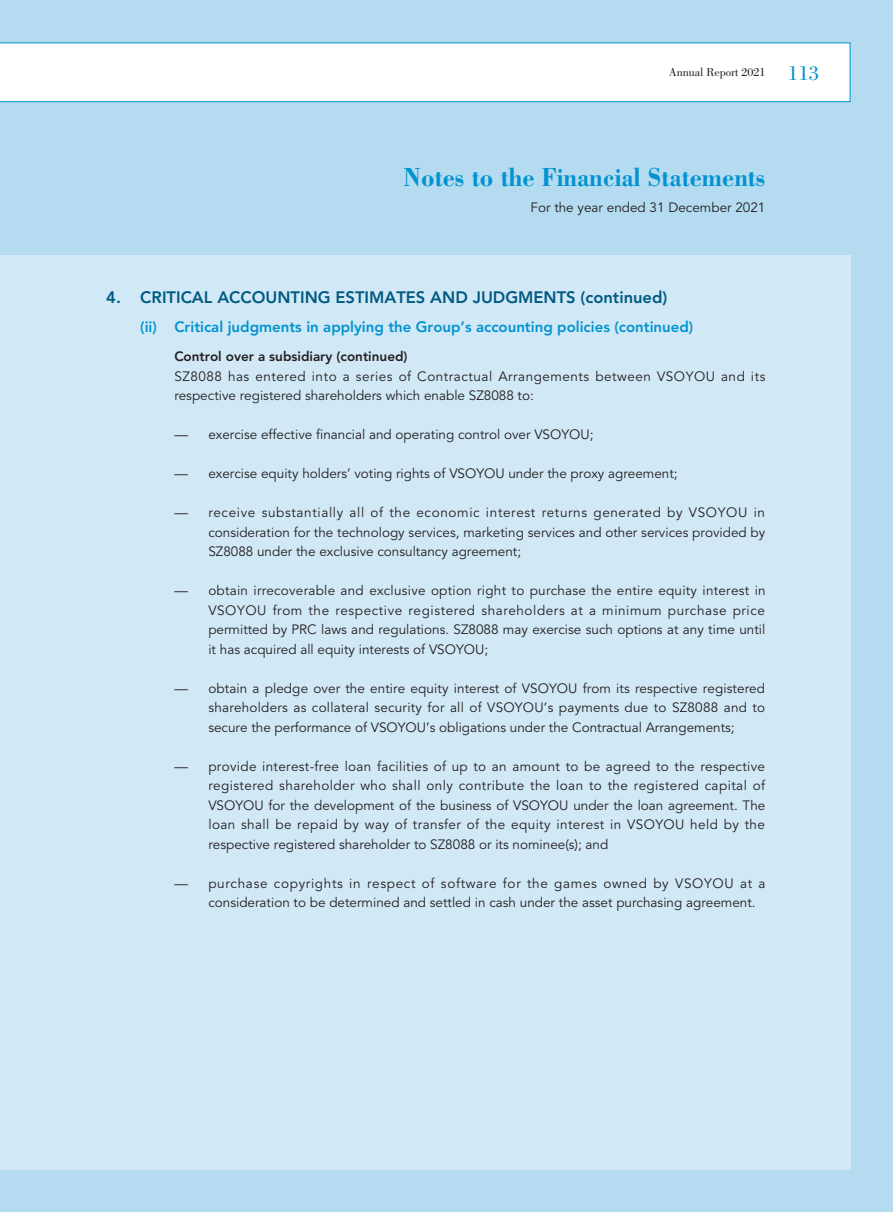
<style>
.page{position:relative;width:893px;height:1212px;background:#b5dbf1}
.page>*{position:absolute;margin:0;border:0;box-sizing:border-box;transform-origin:0 0}
.t1{font:700 27px "Bodoni Std";color:#0093d0;scale:.9 1}
._01_H1{font:800 16.5px "Avenir LT Std";color:#005a81}
._02_H2{font:800 15px "Avenir LT Std";color:#0093d0}
._00_txt{font:13.5px/19.5px "Avenir LT Std";color:#231f20;text-align:justify}
._00_txt-2{font:13.5px/19.5px "Avenir LT Std";letter-spacing:.04em;color:#231f20}
._03_H3{font:800 13.5px "Avenir LT Std";color:#231f20}
.t2{font:12px "Bodoni Std";color:#231f20}
.s1{font-size:21px;color:#0093d0}
</style>
<div class="page">
<div style="left:0;top:43px;width:850px;height:59px;background:#fff"></div>
<div style="left:0;top:255px;width:850px;height:914px;background:#d1e8f6"></div>
<p class="t2" style="left:669px;top:66px;width:152px">Annual Report 2021 <span class="s1">113</span></p>
<h1 class="t1" style="left:404px;top:160px;width:403px">Notes to the Financial Statements</h1>
<p class="_00_txt" style="left:531px;top:198px;width:236px">For the year ended 31 December 2021</p>
<p class="_01_H1" style="left:106px;top:287px;width:563px">4. CRITICAL ACCOUNTING ESTIMATES AND JUDGMENTS (continued)</p>
<p class="_02_H2" style="left:140px;top:318px;width:554px">(ii) Critical judgments in applying the Group’s accounting policies (continued)</p>
<p class="_03_H3" style="left:174px;top:349px;width:235px">Control over a subsidiary (continued)</p>
<p class="_00_txt-2" style="left:174px;top:367px;width:593px">SZ8088 has entered into a series of Contractual Arrangements between VSOYOU and its respective registered shareholders which enable SZ8088 to:</p>
<p class="_00_txt" style="left:174px;top:425px;width:421px">— exercise effective financial and operating control over VSOYOU;</p>
<p class="_00_txt" style="left:174px;top:464px;width:505px">— exercise equity holders’ voting rights of VSOYOU under the proxy agreement;</p>
<p class="_00_txt" style="left:208px;top:503px;width:558px;text-indent:-34px">— receive substantially all of the economic interest returns generated by VSOYOU in consideration for the technology services, marketing services and other services provided by SZ8088 under the exclusive consultancy agreement;</p>
<p class="_00_txt" style="left:208px;top:581px;width:559px;text-indent:-34px">— obtain irrecoverable and exclusive option right to purchase the entire equity interest in VSOYOU from the respective registered shareholders at a minimum purchase price permitted by PRC laws and regulations. SZ8088 may exercise such options at any time until it has acquired all equity interests of VSOYOU;</p>
<p class="_00_txt" style="left:208px;top:679px;width:558px;text-indent:-34px">— obtain a pledge over the entire equity interest of VSOYOU from its respective registered shareholders as collateral security for all of VSOYOU’s payments due to SZ8088 and to secure the performance of VSOYOU’s obligations under the Contractual Arrangements;</p>
<p class="_00_txt" style="left:208px;top:757px;width:558px;text-indent:-34px">— provide interest-free loan facilities of up to an amount to be agreed to the respective registered shareholder who shall only contribute the loan to the registered capital of VSOYOU for the development of the business of VSOYOU under the loan agreement. The loan shall be repaid by way of transfer of the equity interest in VSOYOU held by the respective registered shareholder to SZ8088 or its nominee(s); and</p>
<p class="_00_txt" style="left:208px;top:874px;width:559px;text-indent:-34px">— purchase copyrights in respect of software for the games owned by VSOYOU at a consideration to be determined and settled in cash under the asset purchasing agreement.</p>
</div>
